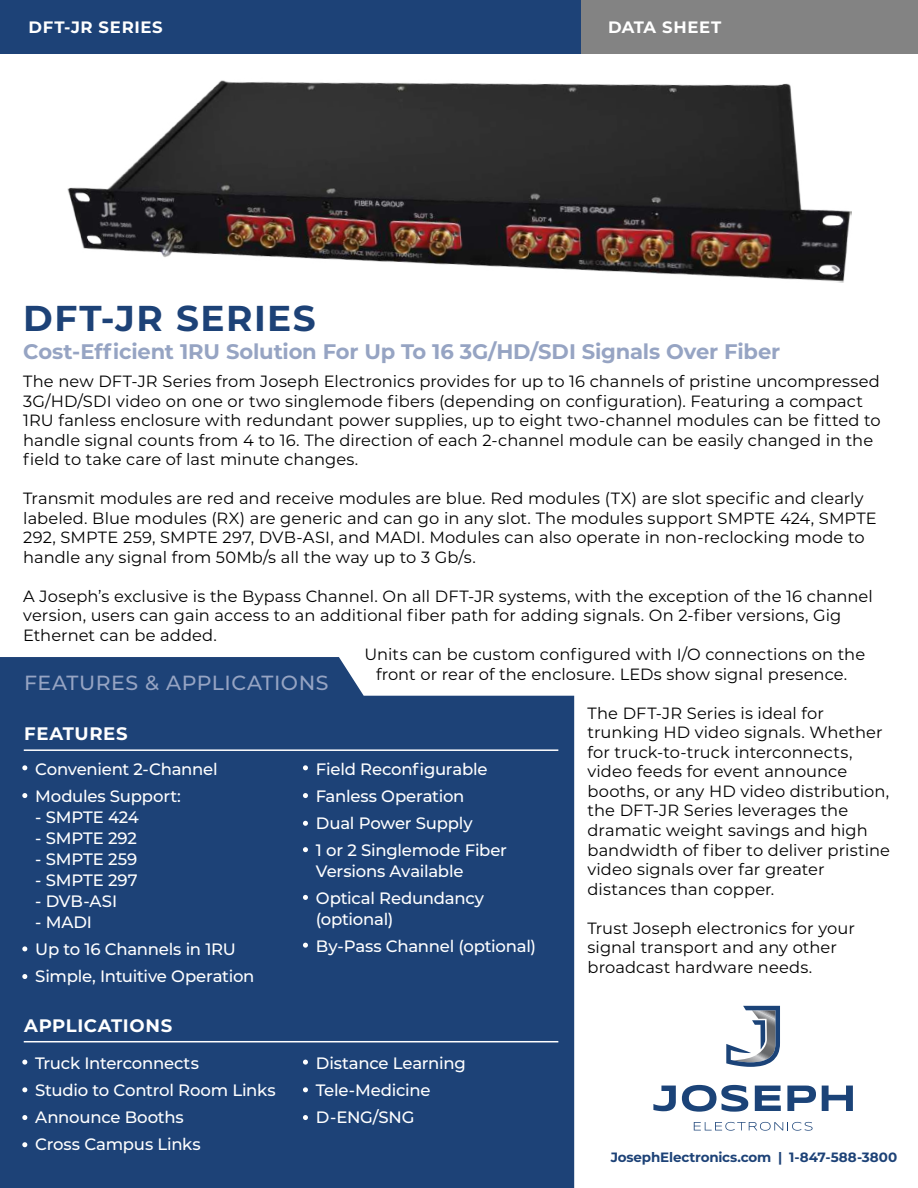
<style>
.page{position:relative;width:918px;height:1188px;background:#fff}
.page>*{position:absolute;margin:0;border:0;box-sizing:border-box;transform-origin:0 0}
.t1{font:700 36px "Montserrat";letter-spacing:.04em;color:#1d4277}
.t2{font:700 21px "Montserrat";letter-spacing:-.01em;color:#96a4c3}
.t3{font:500 20.4px "Montserrat";letter-spacing:.03em;color:#96a4c3}
.t4{font:700 18px "Montserrat";letter-spacing:.035em;color:#fff}
.t5{font:500 16.5px/27px "Montserrat";letter-spacing:-.015em;color:#fff}
.t6{font:700 16.5px "Montserrat";letter-spacing:.04em;color:#fff}
.t7{font:16.2px/19.5px "Montserrat";letter-spacing:.005em;color:#000}
.t8{font:700 13.5px "Montserrat";letter-spacing:-.01em;color:#1d4277}
</style>
<div class="page">
<div style="left:0;top:0;width:581px;height:54px;background:#1d4277"></div>
<div style="left:581px;top:0;width:337px;height:54px;background:#838383"></div>
<div style="left:0;top:657px;width:574px;height:531px;background:#1d4277"></div>
<hr style="left:24px;top:749px;width:534px;height:2px;background:#fff">
<svg style="left:22px;top:765px;width:5px;height:5px"></svg>
<svg style="left:22px;top:793px;width:5px;height:5px"></svg>
<svg style="left:22px;top:946px;width:5px;height:5px"></svg>
<svg style="left:22px;top:974px;width:5px;height:5px"></svg>
<svg style="left:303px;top:765px;width:5px;height:5px"></svg>
<svg style="left:303px;top:793px;width:5px;height:5px"></svg>
<svg style="left:303px;top:821px;width:5px;height:5px"></svg>
<svg style="left:303px;top:847px;width:5px;height:5px"></svg>
<svg style="left:303px;top:895px;width:5px;height:5px"></svg>
<svg style="left:303px;top:943px;width:5px;height:5px"></svg>
<hr style="left:24px;top:1041px;width:534px;height:1px;background:#fff">
<svg style="left:22px;top:1060px;width:5px;height:5px"></svg>
<svg style="left:22px;top:1087px;width:5px;height:5px"></svg>
<svg style="left:22px;top:1115px;width:5px;height:5px"></svg>
<svg style="left:22px;top:1142px;width:5px;height:5px"></svg>
<svg style="left:303px;top:1060px;width:5px;height:5px"></svg>
<svg style="left:303px;top:1087px;width:5px;height:5px"></svg>
<svg style="left:303px;top:1115px;width:5px;height:5px"></svg>
<svg style="left:694px;top:1122px;width:119px;height:9px"></svg>
<svg style="left:682px;top:1085px;width:66px;height:27px"></svg>
<svg style="left:755px;top:1086px;width:26px;height:25px"></svg>
<svg style="left:787px;top:1086px;width:29px;height:25px"></svg>
<svg style="left:822px;top:1086px;width:31px;height:25px"></svg>
<svg style="left:653px;top:1086px;width:23px;height:25px"></svg>
<svg style="left:726px;top:1006px;width:54px;height:61px"></svg>
<img style="left:67px;top:80px;width:785px;height:203px">
<p class="t6" style="left:29px;top:15px;width:136px">DFT-JR SERIES</p>
<p class="t6" style="left:608px;top:15px;width:115px">DATA SHEET</p>
<h1 class="t1" style="left:23px;top:292px;width:294px">DFT-JR SERIES</h1>
<p class="t2" style="left:23px;top:336px;width:758px">Cost-Efficient 1RU Solution For Up To 16 3G/HD/SDI Signals Over Fiber</p>
<p class="t7" style="left:23px;top:371px;width:859px">The new DFT-JR Series from Joseph Electronics provides for up to 16 channels of pristine uncompressed 3G/HD/SDI video on one or two singlemode fibers (depending on configuration). Featuring a compact 1RU fanless enclosure with redundant power supplies, up to eight two-channel modules can be fitted to handle signal counts from 4 to 16. The direction of each 2-channel module can be easily changed in the field to take care of last minute changes.</p>
<p class="t7" style="left:23px;top:488px;width:855px">Transmit modules are red and receive modules are blue. Red modules (TX) are slot specific and clearly labeled. Blue modules (RX) are generic and can go in any slot. The modules support SMPTE 424, SMPTE 292, SMPTE 259, SMPTE 297, DVB-ASI, and MADI. Modules can also operate in non-reclocking mode to handle any signal from 50Mb/s all the way up to 3 Gb/s.</p>
<p class="t7" style="left:23px;top:586px;width:851px">A Joseph’s exclusive is the Bypass Channel. On all DFT-JR systems, with the exception of the 16 channel</p>
<p class="t7" style="left:23px;top:605px;width:819px">version, users can gain access to an additional fiber path for adding signals. On 2-fiber versions, Gig</p>
<p class="t7" style="left:23px;top:625px;width:195px">Ethernet can be added.</p>
<p class="t7" style="left:365px;top:644px;width:502px">Units can be custom configured with I/O connections on the</p>
<p class="t7" style="left:376px;top:664px;width:473px">front or rear of the enclosure. LEDs show signal presence.</p>
<p class="t7" style="left:588px;top:703px;width:304px">The DFT-JR Series is ideal for trunking HD video signals. Whether for truck-to-truck interconnects, video feeds for event announce booths, or any HD video distribution, the DFT-JR Series leverages the dramatic weight savings and high bandwidth of fiber to deliver pristine video signals over far greater distances than copper.</p>
<p class="t7" style="left:588px;top:918px;width:269px">Trust Joseph electronics for your signal transport and any other broadcast hardware needs.</p>
<p class="t3" style="left:24px;top:668px;width:306px">FEATURES &amp; APPLICATIONS</p>
<p class="t4" style="left:24px;top:721px;width:105px">FEATURES</p>
<p class="t5" style="left:35px;top:755px;width:184px">Convenient 2-Channel<br>Modules Support:</p>
<p class="t5" style="left:35px;top:803px;width:105px">- SMPTE 424</p>
<p class="t5" style="left:35px;top:824px;width:103px">- SMPTE 292</p>
<p class="t5" style="left:35px;top:845px;width:104px">- SMPTE 259</p>
<p class="t5" style="left:35px;top:866px;width:104px">- SMPTE 297</p>
<p class="t5" style="left:35px;top:887px;width:83px">- DVB-ASI</p>
<p class="t5" style="left:35px;top:908px;width:221px">- MADI<br>Up to 16 Channels in 1RU<br>Simple, Intuitive Operation</p>
<p class="t5" style="left:316px;top:755px;width:193px">Field Reconfigurable<br>Fanless Operation<br>Dual Power Supply<br>1 or 2 Singlemode Fiber</p>
<p class="t5" style="left:316px;top:857px;width:170px">Versions Available<br>Optical Redundancy</p>
<p class="t5" style="left:316px;top:905px;width:222px">(optional)<br>By-Pass Channel (optional)</p>
<p class="t4" style="left:24px;top:1013px;width:150px">APPLICATIONS</p>
<p class="t5" style="left:35px;top:1049px;width:242px">Truck Interconnects<br>Studio to Control Room Links<br>Announce Booths<br>Cross Campus Links</p>
<p class="t5" style="left:316px;top:1049px;width:151px">Distance Learning<br>Tele-Medicine<br>D-ENG/SNG</p>
<p class="t8" style="left:611px;top:1147px;width:288px">JosephElectronics.com | 1-847-588-3800</p>
</div>
